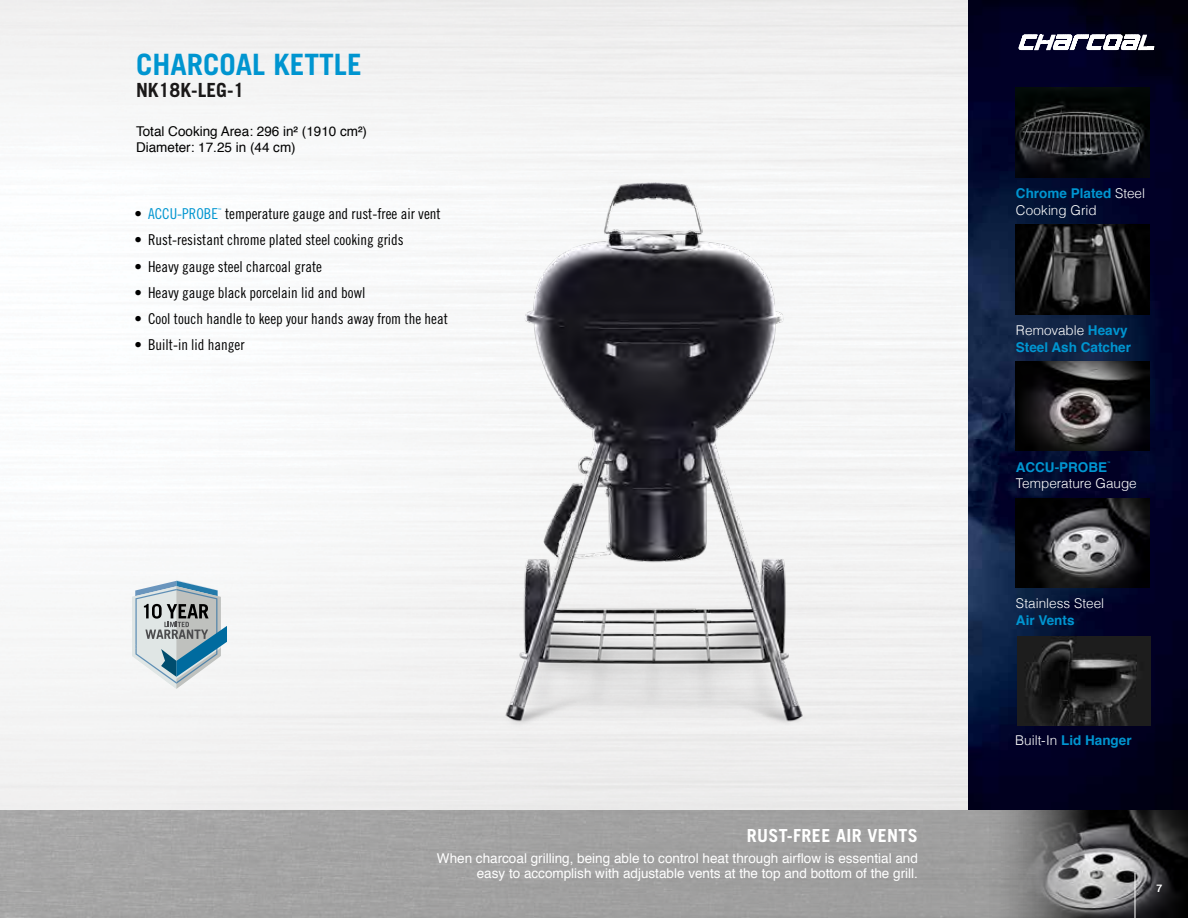
<style>
.page{position:relative;width:1188px;height:918px;background:#fff}
.page>*{position:absolute;margin:0;border:0;box-sizing:border-box;transform-origin:0 0}
.t1{font:700 29.4px "Trade Gothic LT Std";color:#0095d0}
.t2{font:700 19.5px "Trade Gothic LT Std";color:#1a1818}
.t3{font:700 18px "Trade Gothic LT Std";letter-spacing:.02em;color:#fff}
.t4{font:15px "Trade Gothic LT Std Cn 18";color:#000}
.t5{font:15px "Trade Gothic LT Std Cn 18";color:#0095d0}
.t6{font:13.5px/15px "Helvetica";color:#fff;text-align:right}
.t7{font:700 13.5px/16.5px "Helvetica";color:#0095d0}
.t8{font:300 13.5px/16.5px "Helvetica";color:#fff}
.t9{font:13.5px/16.2px "Helvetica";color:#000}
.t10{font:700 10.5px "Helvetica";color:#fff}
.t11{font:3.75px "Trade Gothic LT Std Cn 18";color:#0095d0}
.t12{font:700 3.3px "Helvetica";color:#0095d0}
.s1{color:#000}
.s2{font-weight:700;color:#0095d0}
.s3{font-weight:300;color:#fff}
</style>
<div class="page">
<img style="left:0;top:0;width:969px;height:810px">
<img style="left:969px;top:0;width:219px;height:810px">
<div style="left:0;top:810px;width:1188px;height:108px;background:#a2a2a2"></div>
<img style="left:983px;top:810px;width:205px;height:108px">
<hr style="left:1135px;top:873px;width:1px;height:45px;background:#fff">
<img style="left:1016px;top:498px;width:134px;height:90px">
<img style="left:1016px;top:225px;width:134px;height:89px">
<img style="left:1016px;top:88px;width:134px;height:89px">
<img style="left:1016px;top:361px;width:133px;height:90px">
<img style="left:500px;top:183px;width:306px;height:547px">
<svg style="left:1019px;top:35px;width:136px;height:16px"></svg>
<svg style="left:132px;top:581px;width:95px;height:108px"></svg>
<img style="left:1017px;top:636px;width:134px;height:90px">
<h1 class="t1" style="left:136px;top:46px;width:227px">CHARCOAL KETTLE</h1>
<h2 class="t2" style="left:136px;top:79px;width:110px">NK18K-LEG-1</h2>
<p class="t9" style="left:136px;top:123px;width:233px">Total Cooking Area: 296 in² (1910 cm²)<br>Diameter: 17.25 in (44 cm)</p>
<p class="t5" style="left:135px;top:205px;width:85px"><span class="s1">•</span> ACCU-PROBE</p>
<p class="t11" style="left:218px;top:207px;width:5px">™</p>
<p class="t4" style="left:225px;top:205px;width:217px">temperature gauge and rust-free air vent</p>
<p class="t4" style="left:135px;top:231px;width:271px">• Rust-resistant chrome plated steel cooking grids</p>
<p class="t4" style="left:135px;top:257px;width:189px">• Heavy gauge steel charcoal grate</p>
<p class="t4" style="left:135px;top:284px;width:232px">• Heavy gauge black porcelain lid and bowl</p>
<p class="t4" style="left:135px;top:310px;width:315px">• Cool touch handle to keep your hands away from the heat</p>
<p class="t4" style="left:135px;top:336px;width:112px">• Built-in lid hanger</p>
<p class="t3" style="left:747px;top:824px;width:173px">RUST-FREE AIR VENTS</p>
<p class="t6" style="left:437px;top:851px;width:483px">When charcoal grilling, being able to control heat through airflow is essential and easy to accomplish with adjustable vents at the top and bottom of the grill.</p>
<p class="t8" style="left:1016px;top:184px;width:131px"><span class="s2">Chrome Plated</span> Steel<br>Cooking Grid</p>
<p class="t7" style="left:1016px;top:322px;width:117px"><span class="s3">Removable</span> Heavy<br>Steel Ash Catcher</p>
<p class="t7" style="left:1016px;top:459px;width:93px">ACCU-PROBE</p>
<p class="t12" style="left:1107px;top:460px;width:5px">™</p>
<p class="t8" style="left:1016px;top:474px;width:123px">Temperature Gauge</p>
<p class="t8" style="left:1016px;top:594px;width:90px">Stainless Steel</p>
<p class="t7" style="left:1016px;top:612px;width:60px">Air Vents</p>
<p class="t7" style="left:1015px;top:732px;width:118px"><span class="s3">Built-In</span> Lid Hanger</p>
<p class="t10" style="left:1157px;top:880px;width:7px">7</p>
</div>
